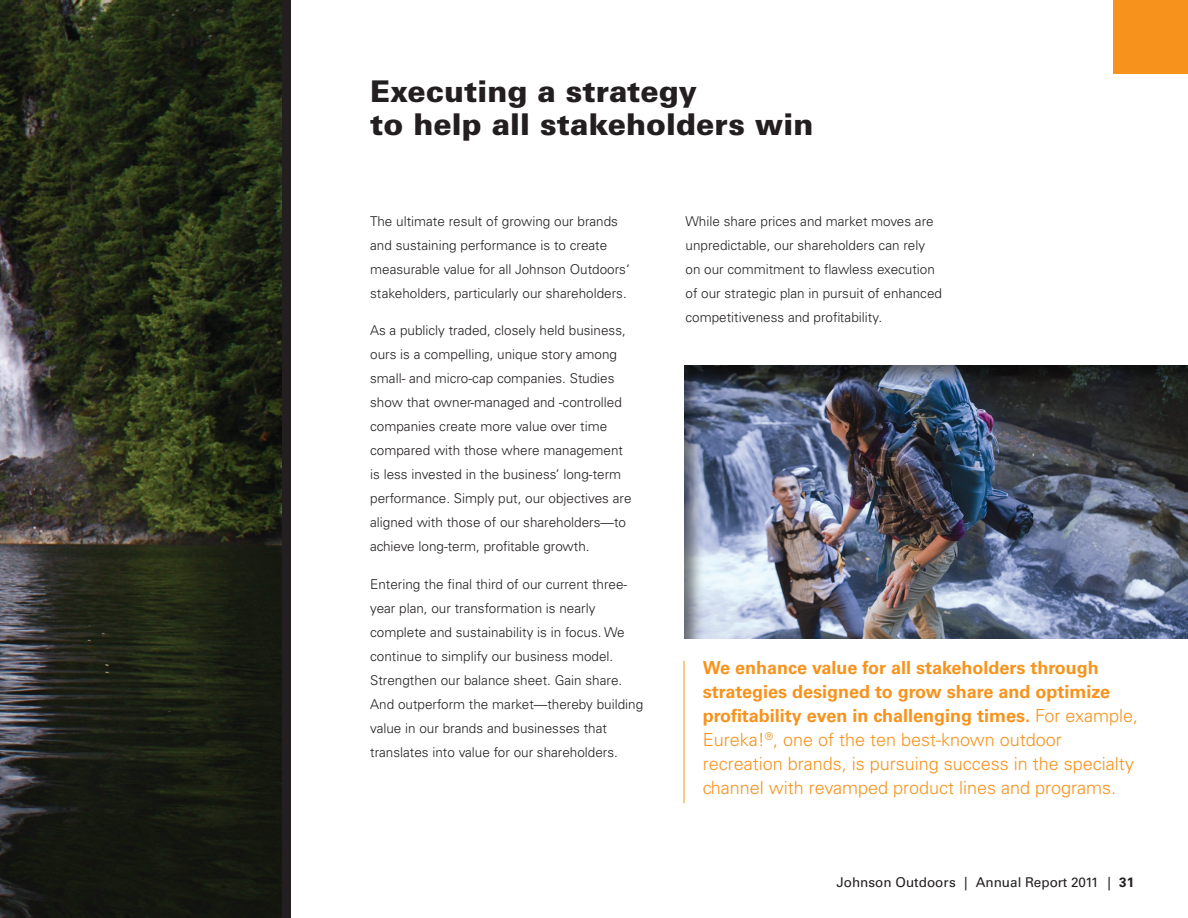
<style>
.page{position:relative;width:1188px;height:918px;background:#fff}
.page>*{position:absolute;margin:0;border:0;box-sizing:border-box;transform-origin:0 0}
.Section_Subhead{font:900 30px/33px "Univers LT Std";color:#231f20}
.t1{font:300 18px/24px "Univers LT Std";color:#f7931d}
.Body{font:300 13.5px/24px "Univers LT Std";color:#231f20}
.t2{font:13.5px "Univers LT Std";color:#231f20}
.s1{font-weight:700}
</style>
<div class="page">
<img style="left:0;top:0;width:282px;height:918px">
<div style="left:282px;top:0;width:9px;height:918px;background:#231f20"></div>
<div style="left:682px;top:364px;width:506px;height:276px;background:#231f20;opacity:.6"></div>
<hr style="left:684px;top:661px;width:1px;height:142px;background:#f7931d">
<div style="left:1113px;top:0;width:75px;height:74px;background:#f7931d"></div>
<p class="Section_Subhead" style="left:370px;top:75px;width:445px">Executing a strategy<br>to help all stakeholders win</p>
<p class="Body" style="left:370px;top:209px;width:261px">The ultimate result of growing our brands and sustaining performance is to create measurable value for all Johnson Outdoors‘ stakeholders, particularly our shareholders.</p>
<p class="Body" style="left:370px;top:319px;width:263px">As a publicly traded, closely held business, ours is a compelling, unique story among small- and micro-cap companies. Studies show that owner-managed and -controlled companies create more value over time compared with those where management is less invested in the business’ long-term performance. Simply put, our objectives are aligned with those of our shareholders—to achieve long-term, profitable growth.</p>
<p class="Body" style="left:370px;top:572px;width:275px">Entering the final third of our current three&shy;year plan, our transformation is nearly complete and sustainability is in focus. We continue to simplify our business model.<br>Strengthen our balance sheet. Gain share.<br>And outperform the market—thereby building value in our brands and businesses that translates into value for our shareholders.</p>
<p class="Body" style="left:685px;top:209px;width:258px">While share prices and market moves are unpredictable, our shareholders can rely on our commitment to flawless execution of our strategic plan in pursuit of enhanced competitiveness and profitability.</p>
<p class="t1" style="left:703px;top:655px;width:437px"><span class="s1">We enhance value for all stakeholders through strategies designed to grow share and optimize profitability even in challenging times.</span> For example, Eureka!<sup>®</sup>, one of the ten best-known outdoor recreation brands, is pursuing success in the specialty channel with revamped product lines and programs.</p>
<p class="t2" style="left:837px;top:874px;width:299px">Johnson Outdoors | Annual Report 2011 | <span class="s1">31</span></p>
</div>
